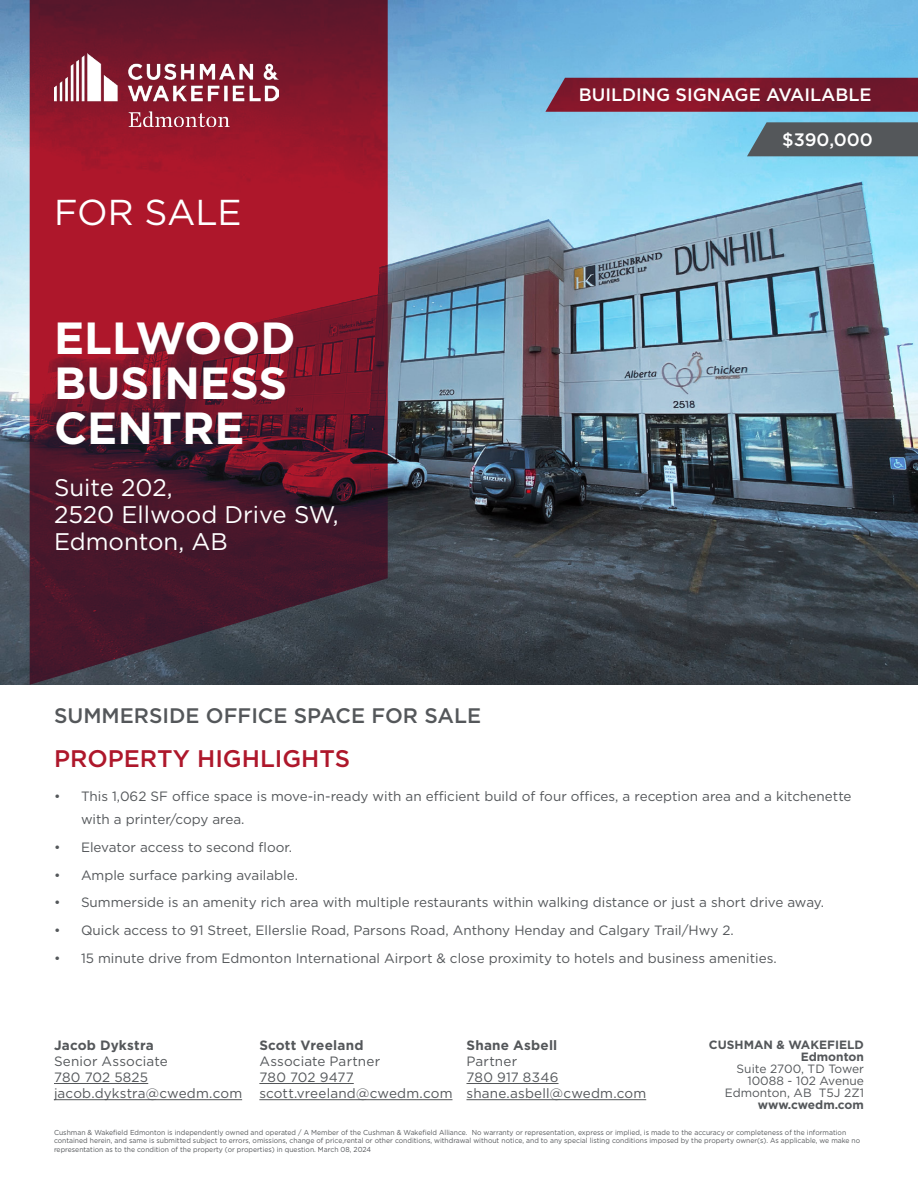
<style>
.page{position:relative;width:918px;height:1188px;background:#fff}
.page>*{position:absolute;margin:0;border:0;box-sizing:border-box;transform-origin:0 0}
.t1{font:700 45px/45px "Gotham";color:#fff}
.t2{font:36px "Gotham";color:#fff}
.t3{font:24px/27px "Gotham";color:#fff}
.t4{font:500 24px "Gotham";color:#ae172b}
.t5{font:500 21px "Gotham";color:#54575a}
.Body_Text{font:500 18px "Gotham";color:#fff}
.Broker_Contact_Smaller{font:13.5px/16.2px "Gotham";color:#54575a}
.Broker_Name{font:700 13.5px "Gotham";letter-spacing:.015em;color:#54575a}
.Company_Address_Text{font:12px/12px "Gotham";color:#54575a;text-align:right}
.Company_Address_Text-2{font:700 12px "Gotham";color:#54575a}
.disclaimer{font:7.2px/8.7px "Gotham";color:#54575a;scale:.95 1}
.s1{font-weight:700}
</style>
<div class="page">
<img style="left:0;top:0;width:918px;height:685px">
<svg style="left:30px;top:0;width:358px;height:685px"></svg>
<img style="left:54px;top:54px;width:224px;height:72px">
<svg style="left:545px;top:78px;width:373px;height:34px"></svg>
<svg style="left:747px;top:122px;width:171px;height:34px"></svg>
<hr style="left:466px;top:1083px;width:93px;height:1px;background:#54575a">
<hr style="left:466px;top:1099px;width:180px;height:1px;background:#54575a">
<hr style="left:259px;top:1083px;width:95px;height:1px;background:#54575a">
<hr style="left:259px;top:1099px;width:193px;height:1px;background:#54575a">
<hr style="left:54px;top:1083px;width:94px;height:1px;background:#54575a">
<hr style="left:54px;top:1099px;width:188px;height:1px;background:#54575a">
<p class="t2" style="left:54px;top:190px;width:189px">FOR SALE</p>
<p class="t1" style="left:54px;top:315px;width:243px">ELLWOOD<br>BUSINESS<br>CENTRE</p>
<p class="t3" style="left:54px;top:473px;width:286px">Suite 202,<br>2520 Ellwood Drive SW,<br>Edmonton, AB</p>
<p class="t5" style="left:54px;top:702px;width:429px">SUMMERSIDE OFFICE SPACE FOR SALE</p>
<p class="t4" style="left:54px;top:743px;width:298px">PROPERTY HIGHLIGHTS</p>
<p class="Body_Text" style="left:579px;top:83px;width:294px">BUILDING SIGNAGE AVAILABLE</p>
<p class="Body_Text" style="left:782px;top:127px;width:92px">$390,000</p>
<p class="Broker_Contact_Smaller" style="left:81px;top:785px;width:772px;line-height:22.5px;text-indent:-27px">• This 1,062 SF office space is move-in-ready with an efficient build of four offices, a reception area and a kitchenette with a printer/copy area.</p>
<p class="Broker_Contact_Smaller" style="left:54px;top:838px;width:240px">• Elevator access to second floor.</p>
<p class="Broker_Contact_Smaller" style="left:54px;top:866px;width:245px">• Ample surface parking available.</p>
<p class="Broker_Contact_Smaller" style="left:54px;top:894px;width:772px">• Summerside is an amenity rich area with multiple restaurants within walking distance or just a short drive away.</p>
<p class="Broker_Contact_Smaller" style="left:54px;top:922px;width:681px">• Quick access to 91 Street, Ellerslie Road, Parsons Road, Anthony Henday and Calgary Trail/Hwy 2.</p>
<p class="Broker_Contact_Smaller" style="left:54px;top:950px;width:724px">• 15 minute drive from Edmonton International Airport &amp; close proximity to hotels and business amenities.</p>
<p class="Broker_Name" style="left:54px;top:1036px;width:101px">Jacob Dykstra</p>
<p class="Broker_Contact_Smaller" style="left:54px;top:1053px;width:190px">Senior Associate<br>780 702 5825 jacob.dykstra@cwedm.com</p>
<p class="Broker_Name" style="left:259px;top:1036px;width:106px">Scott Vreeland</p>
<p class="Broker_Contact_Smaller" style="left:259px;top:1053px;width:195px">Associate Partner<br>780 702 9477 scott.vreeland@cwedm.com</p>
<p class="Broker_Name" style="left:466px;top:1036px;width:92px">Shane Asbell</p>
<p class="Broker_Contact_Smaller" style="left:466px;top:1053px;width:181px">Partner<br>780 917 8346 shane.asbell@cwedm.com</p>
<p class="Company_Address_Text-2" style="left:709px;top:1036px;width:157px">CUSHMAN &amp; WAKEFIELD</p>
<p class="Company_Address_Text-2" style="left:801px;top:1048px;width:65px">Edmonton</p>
<p class="Company_Address_Text" style="left:725px;top:1062px;width:141px">Suite 2700, TD Tower<br>10088 - 102 Avenue<br>Edmonton, AB T5J 2Z1 <span class="s1">www.cwedm.com</span></p>
<p class="disclaimer" style="left:54px;top:1128px;width:850px">Cushman &amp; Wakefield Edmonton is independently owned and operated / A Member of the Cushman &amp; Wakefield Alliance. No warranty or representation, express or implied, is made to the accuracy or completeness of the information contained herein, and same is submitted subject to errors, omissions, change of price,rental or other conditions, withdrawal without notice, and to any special listing conditions imposed by the property owner(s). As applicable, we make no representation as to the condition of the property (or properties) in question. March 08, 2024</p>
</div>
